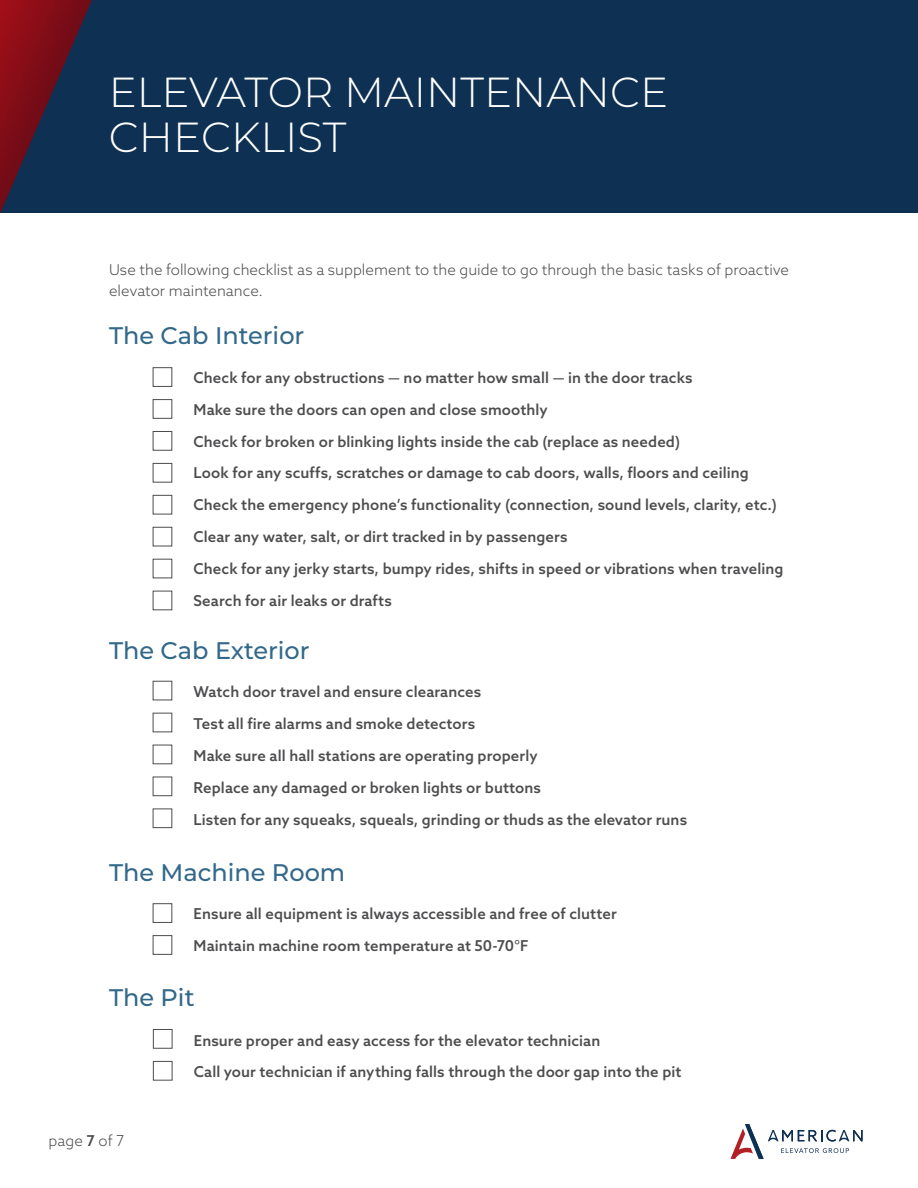
<style>
.page{position:relative;width:918px;height:1188px;background:#fff}
.page>*{position:absolute;margin:0;border:0;box-sizing:border-box;transform-origin:0 0}
.t1{font:300 42px/45px "Montserrat";color:#fff}
.t2{font:500 24px "Montserrat";color:#32688a}
.t3{font:500 15px/31.8px "Azo Sans";letter-spacing:.005em;color:#4d4d4f}
.t4{font:300 15px/21px "Azo Sans";color:#4d4d4f}
.s1{font-weight:500}
</style>
<div class="page">
<svg style="left:730px;top:1124px;width:133px;height:35px"></svg>
<div style="left:0;top:0;width:918px;height:213px;background:#0e3052"></div>
<svg style="left:0;top:0;width:92px;height:213px"></svg>
<div style="left:153px;top:367px;width:19px;height:20px;border:1px solid #4d4d4f"></div>
<div style="left:153px;top:681px;width:19px;height:19px;border:1px solid #4d4d4f"></div>
<div style="left:153px;top:399px;width:19px;height:20px;border:1px solid #4d4d4f"></div>
<div style="left:153px;top:431px;width:19px;height:20px;border:1px solid #4d4d4f"></div>
<div style="left:153px;top:745px;width:19px;height:19px;border:1px solid #4d4d4f"></div>
<div style="left:153px;top:463px;width:19px;height:19px;border:1px solid #4d4d4f"></div>
<div style="left:153px;top:777px;width:19px;height:19px;border:1px solid #4d4d4f"></div>
<div style="left:153px;top:495px;width:19px;height:19px;border:1px solid #4d4d4f"></div>
<div style="left:153px;top:809px;width:19px;height:19px;border:1px solid #4d4d4f"></div>
<div style="left:153px;top:527px;width:19px;height:19px;border:1px solid #4d4d4f"></div>
<div style="left:153px;top:559px;width:19px;height:19px;border:1px solid #4d4d4f"></div>
<div style="left:153px;top:591px;width:19px;height:19px;border:1px solid #4d4d4f"></div>
<div style="left:153px;top:903px;width:19px;height:20px;border:1px solid #4d4d4f"></div>
<div style="left:153px;top:1029px;width:19px;height:20px;border:1px solid #4d4d4f"></div>
<div style="left:153px;top:935px;width:19px;height:20px;border:1px solid #4d4d4f"></div>
<div style="left:153px;top:1061px;width:19px;height:19px;border:1px solid #4d4d4f"></div>
<h1 class="t1" style="left:109px;top:68px;width:561px">ELEVATOR MAINTENANCE<br>CHECKLIST</h1>
<p class="t4" style="left:109px;top:259px;width:682px">Use the following checklist as a supplement to the guide to go through the basic tasks of proactive elevator maintenance.</p>
<h2 class="t2" style="left:109px;top:319px;width:197px">The Cab Interior</h2>
<p class="t3" style="left:194px;top:362px;width:591px">Check for any obstructions — no matter how small — in the door tracks<br>Make sure the doors can open and close smoothly<br>Check for broken or blinking lights inside the cab (replace as needed)<br>Look for any scuffs, scratches or damage to cab doors, walls, floors and ceiling Check the emergency phone’s functionality (connection, sound levels, clarity, etc.)<br>Clear any water, salt, or dirt tracked in by passengers<br>Check for any jerky starts, bumpy rides, shifts in speed or vibrations when traveling Search for air leaks or drafts</p>
<h2 class="t2" style="left:109px;top:635px;width:202px">The Cab Exterior</h2>
<p class="t3" style="left:194px;top:676px;width:495px">Watch door travel and ensure clearances<br>Test all fire alarms and smoke detectors<br>Make sure all hall stations are operating properly<br>Replace any damaged or broken lights or buttons<br>Listen for any squeaks, squeals, grinding or thuds as the elevator runs</p>
<h2 class="t2" style="left:109px;top:857px;width:238px">The Machine Room</h2>
<p class="t3" style="left:194px;top:898px;width:425px">Ensure all equipment is always accessible and free of clutter<br>Maintain machine room temperature at 50-70°F</p>
<h2 class="t2" style="left:109px;top:982px;width:87px">The Pit</h2>
<p class="t4" style="left:49px;top:1130px;width:77px">page <span class="s1">7</span> of 7</p>
<p class="t3" style="left:194px;top:1024px;width:489px">Ensure proper and easy access for the elevator technician<br>Call your technician if anything falls through the door gap into the pit</p>
</div>
